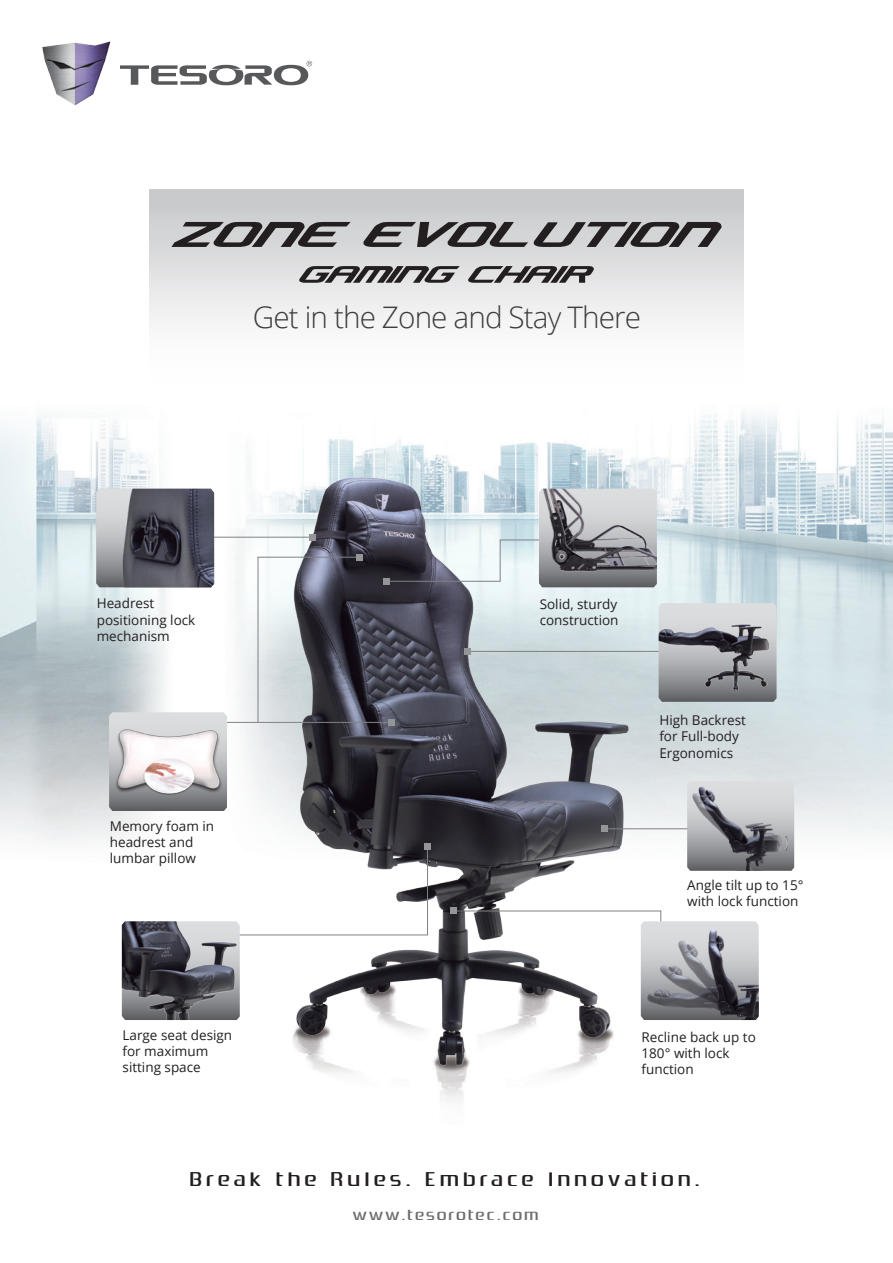
<style>
.page{position:relative;width:893px;height:1263px;background:#fff}
.page>*{position:absolute;margin:0;border:0;box-sizing:border-box;transform-origin:0 0}
.t1{font:300 29.7px "Open Sans";letter-spacing:-.03em;color:#3e3e3f}
.t2{font:20.7px "Zrnic";letter-spacing:.15em;color:#231f20;scale:1.3 1}
.t3{font:15.45px "Zrnic";letter-spacing:.1em;color:#6c6d70;scale:1.3 1}
.t4{font:13.5px/16.2px "Open Sans";color:#231f20}
</style>
<div class="page">
<img style="left:0;top:60px;width:893px;height:1042px">
<svg style="left:120px;top:61px;width:192px;height:24px"></svg>
<img style="left:41px;top:41px;width:71px;height:68px">
<div style="left:149px;top:189px;width:595px;height:298px;background:linear-gradient(to bottom,#d3d3d4,#fff)"></div>
<svg style="left:171px;top:222px;width:180px;height:25px;background:#797879"></svg>
<svg style="left:363px;top:222px;width:165px;height:25px;background:#7f7d7e"></svg>
<svg style="left:534px;top:222px;width:187px;height:25px;background:#7b7a7b"></svg>
<svg style="left:299px;top:266px;width:161px;height:17px;background:#767375"></svg>
<svg style="left:468px;top:266px;width:126px;height:17px;background:#7c7a7b"></svg>
<img style="left:235px;top:435px;width:441px;height:662px">
<hr style="left:227px;top:722px;width:164px;height:1px;background:#808285">
<div style="left:388px;top:719px;width:7px;height:6px;background:#939598"></div>
<hr style="left:170px;top:537px;width:143px;height:1px;background:#808285">
<div style="left:309px;top:534px;width:7px;height:6px;background:#939598"></div>
<hr style="left:468px;top:651px;width:284px;height:1px;background:#808285">
<svg style="left:464px;top:648px;width:6px;height:6px"></svg>
<hr style="left:604px;top:828px;width:134px;height:1px;background:#808285">
<div style="left:601px;top:826px;width:7px;height:6px;background:#939598"></div>
<div style="left:424px;top:843px;width:7px;height:6px;background:#939598"></div>
<img style="left:96px;top:489px;width:118px;height:98px">
<svg style="left:122px;top:846px;width:306px;height:174px"></svg>
<img style="left:122px;top:921px;width:118px;height:99px">
<svg style="left:383px;top:489px;width:156px;height:98px"></svg>
<img style="left:539px;top:489px;width:118px;height:98px">
<svg style="left:451px;top:908px;width:308px;height:112px"></svg>
<img style="left:641px;top:921px;width:118px;height:99px">
<img style="left:659px;top:603px;width:118px;height:99px">
<svg style="left:109px;top:712px;width:118px;height:99px;background:#a4a5a8"></svg>
<img style="left:109px;top:726px;width:118px;height:71px">
<img style="left:687px;top:781px;width:107px;height:90px">
<svg style="left:257px;top:554px;width:105px;height:169px;background:#868890"></svg>
<h1 class="t1" style="left:253px;top:297px;width:390px">Get in the Zone and Stay There</h1>
<p class="t4" style="left:97px;top:595px;width:100px">Headrest positioning lock mechanism</p>
<p class="t4" style="left:110px;top:818px;width:106px">Memory foam in headrest and lumbar pillow</p>
<p class="t4" style="left:123px;top:1027px;width:111px">Large seat design for maximum sitting space</p>
<p class="t4" style="left:540px;top:595px;width:80px">Solid, sturdy construction</p>
<p class="t4" style="left:659px;top:712px;width:88px">High Backrest for Full-body<br>Ergonomics</p>
<p class="t4" style="left:687px;top:877px;width:118px">Angle tilt up to 15° with lock function</p>
<p class="t4" style="left:641px;top:1028px;width:116px">Recline back up to<br>180° with lock function</p>
<h2 class="t2" style="left:189px;top:1169px;width:394px">Break the Rules. Embrace Innovation.</h2>
<p class="t3" style="left:353px;top:1207px;width:144px">www.tesorotec.com</p>
</div>
